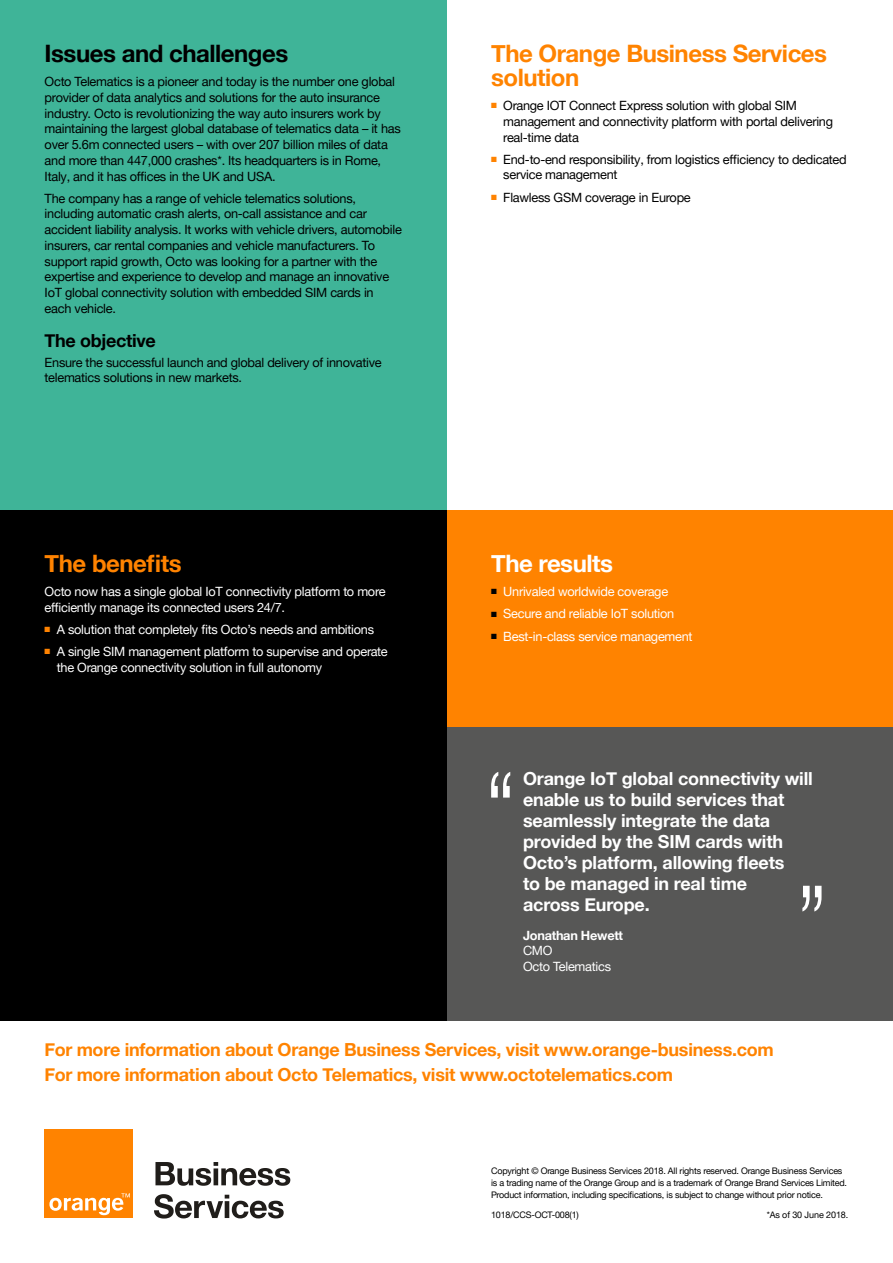
<style>
.page{position:relative;width:893px;height:1263px;background:#fff}
.page>*{position:absolute;margin:0;border:0;box-sizing:border-box;transform-origin:0 0}
.t1{font:700 24px/24px "Helvetica Neue";letter-spacing:-.02em;color:#ff8300}
.t2{font:700 24px "Helvetica Neue";letter-spacing:-.02em;color:#000}
.t3{font:700 24px "Helvetica Neue";letter-spacing:-.02em;color:#fff}
.t4{font:700 18px/21px "Helvetica Neue";letter-spacing:-.01em;color:#fff}
.t5{font:700 18px/25.2px "Helvetica Neue";letter-spacing:-.015em;color:#ff8300}
.t6{font:700 18px "Helvetica Neue";letter-spacing:-.02em;color:#000}
.t7{font:12.75px/15.8px "Helvetica Neue";letter-spacing:-.02em;color:#000}
.t8{font:12.75px/15.8px "Helvetica Neue";letter-spacing:-.02em;color:#fff}
.t9{font:700 12.75px "Helvetica Neue";letter-spacing:-.02em;color:#fff}
.t10{font:9px/12px "Helvetica Neue";letter-spacing:-.02em;color:#000}
.s1{color:#ff8300}
.s2{color:#000}
</style>
<div class="page">
<div style="left:0;top:0;width:446px;height:510px;background:#3fb498"></div>
<div style="left:446px;top:510px;width:447px;height:217px;background:#ff8300"></div>
<div style="left:446px;top:727px;width:447px;height:293px;background:#575756"></div>
<div style="left:0;top:510px;width:446px;height:510px;background:#000"></div>
<div style="left:45px;top:1129px;width:88px;height:89px;background:#ff8300"></div>
<svg style="left:49px;top:1193px;width:81px;height:22px"></svg>
<svg style="left:155px;top:1162px;width:135px;height:24px"></svg>
<svg style="left:154px;top:1194px;width:130px;height:24px"></svg>
<svg style="left:491px;top:772px;width:19px;height:25px"></svg>
<svg style="left:802px;top:886px;width:19px;height:25px"></svg>
<h1 class="t2" style="left:45px;top:34px;width:245px">Issues and challenges</h1>
<p class="t7" style="left:45px;top:74px;width:358px">Octo Telematics is a pioneer and today is the number one global provider of data analytics and solutions for the auto insurance industry. Octo is revolutionizing the way auto insurers work by maintaining the largest global database of telematics data – it has over 5.6m connected users – with over 207 billion miles of data and more than 447,000 crashes*. Its headquarters is in Rome, Italy, and it has offices in the UK and USA.</p>
<p class="t7" style="left:45px;top:190px;width:359px">The company has a range of vehicle telematics solutions, including automatic crash alerts, on-call assistance and car accident liability analysis. It works with vehicle drivers, automobile insurers, car rental companies and vehicle manufacturers. To support rapid growth, Octo was looking for a partner with the expertise and experience to develop and manage an innovative IoT global connectivity solution with embedded SIM cards in each vehicle.</p>
<h2 class="t6" style="left:45px;top:326px;width:113px">The objective</h2>
<p class="t7" style="left:45px;top:354px;width:339px">Ensure the successful launch and global delivery of innovative telematics solutions in new markets.</p>
<h1 class="t1" style="left:45px;top:552px;width:138px">The benefits</h1>
<p class="t8" style="left:45px;top:584px;width:342px">Octo now has a single global IoT connectivity platform to more efficiently manage its connected users 24/7.</p>
<p class="t8" style="left:45px;top:622px;width:331px"><span class="s1">■</span> A solution that completely fits Octo’s needs and ambitions</p>
<p class="t8" style="left:57px;top:644px;width:332px;text-indent:-12px"><span class="s1">■</span> A single SIM management platform to supervise and operate the Orange connectivity solution in full autonomy</p>
<h1 class="t1" style="left:491px;top:42px;width:337px">The Orange Business Services solution</h1>
<p class="t7" style="left:503px;top:98px;width:331px;text-indent:-12px"><span class="s1">■</span> Orange IOT Connect Express solution with global SIM management and connectivity platform with portal delivering real-time data</p>
<p class="t7" style="left:503px;top:151px;width:345px;text-indent:-12px"><span class="s1">■</span> End-to-end responsibility, from logistics efficiency to dedicated service management</p>
<p class="t7" style="left:491px;top:189px;width:201px"><span class="s1">■</span> Flawless GSM coverage in Europe</p>
<h1 class="t3" style="left:491px;top:545px;width:123px">The results</h1>
<p class="t8" style="left:491px;top:584px;width:179px"><span class="s2">■</span> Unrivaled worldwide coverage</p>
<p class="t8" style="left:491px;top:606px;width:185px"><span class="s2">■</span> Secure and reliable IoT solution</p>
<p class="t8" style="left:491px;top:628px;width:203px"><span class="s2">■</span> Best-in-class service management</p>
<h2 class="t4" style="left:523px;top:769px;width:291px">Orange IoT global connectivity will enable us to build services that seamlessly integrate the data provided by the SIM cards with<br>Octo’s platform, allowing fleets<br>to be managed in real time<br>across Europe.</h2>
<p class="t9" style="left:523px;top:925px;width:102px">Jonathan Hewett</p>
<p class="t8" style="left:523px;top:943px;width:90px">CMO<br>Octo Telematics</p>
<h2 class="t5" style="left:45px;top:1038px;width:730px">For more information about Orange Business Services, visit www.orange-business.com<br>For more information about Octo Telematics, visit www.octotelematics.com</h2>
<p class="t10" style="left:491px;top:1164px;width:357px">Copyright © Orange Business Services 2018. All rights reserved. Orange Business Services is a trading name of the Orange Group and is a trademark of Orange Brand Services Limited.<br>Product information, including specifications, is subject to change without prior notice.</p>
<p class="t10" style="left:491px;top:1209px;width:89px">1018/CCS-OCT-008(1)</p>
<p class="t10" style="left:767px;top:1209px;width:83px">*As of 30 June 2018.</p>
</div>
